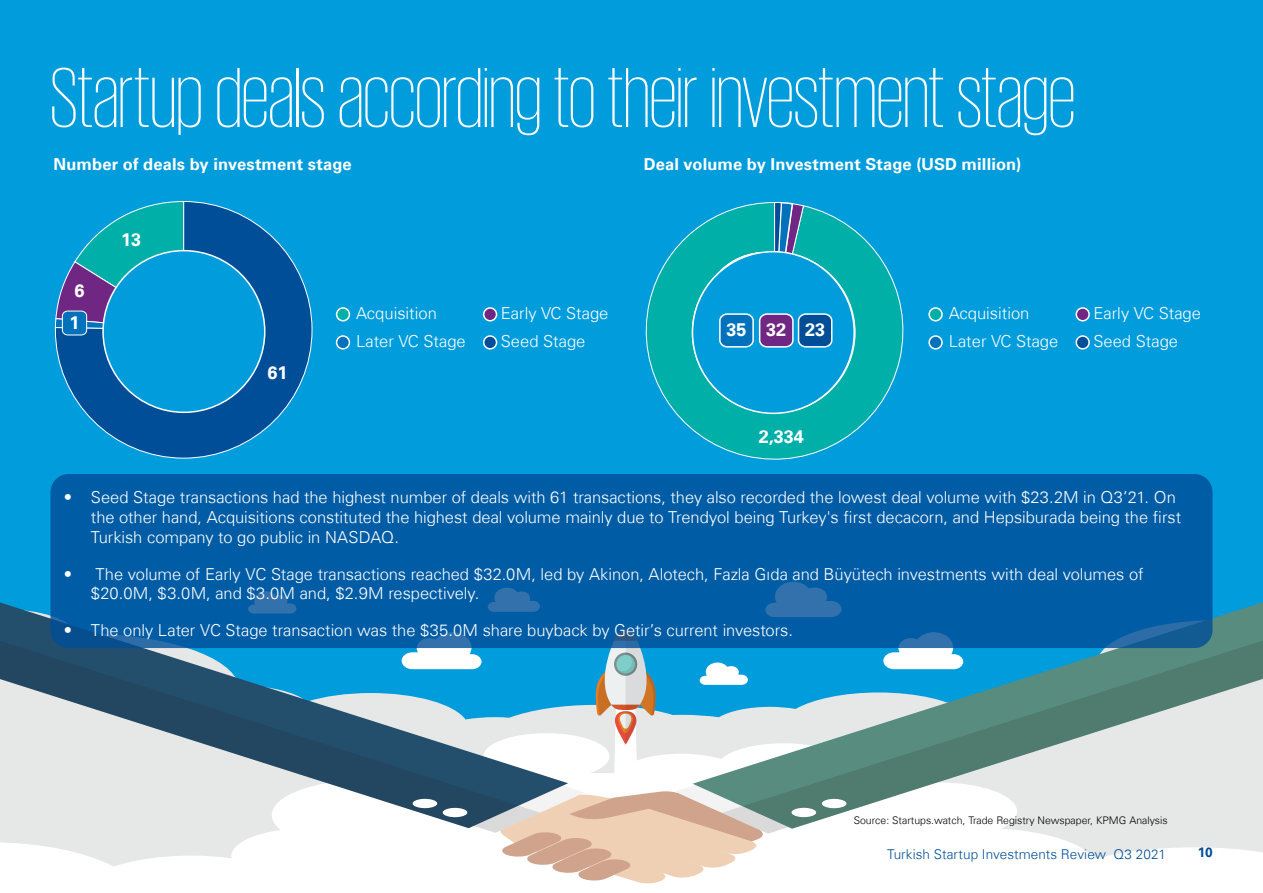
<style>
.page{position:relative;width:1263px;height:893px;background:#009cdc}
.page>*{position:absolute;margin:0;border:0;box-sizing:border-box;transform-origin:0 0}
.t1{font:200 87px "KPMG";letter-spacing:-.01em;color:#fff}
.t2{font:700 18px/32.1px "Universfor KPMG";color:#fff}
.t3{font:300 16.5px/19.8px "Universfor KPMG";color:#fff}
.t4{font:700 16.5px "Universfor KPMG";letter-spacing:.005em;color:#fff}
.t5{font:300 13.5px "Universfor KPMG";letter-spacing:.005em;color:#004e98}
.t6{font:700 13.5px "Universfor KPMG";color:#004e98}
.t7{font:300 10.5px "Universfor KPMG";color:#000}
</style>
<div class="page">
<svg style="left:0;top:828px;width:1263px;height:65px;background:#fafafa"></svg>
<svg style="left:847px;top:622px;width:416px;height:207px;background:#97babc"></svg>
<svg style="left:0;top:619px;width:402px;height:209px;background:#81a2b4"></svg>
<svg style="left:402px;top:648px;width:445px;height:236px"></svg>
<div style="left:50px;top:474px;width:1162px;height:174px;background:#005da5;border-radius:18px"></div>
<div style="left:337px;top:308px;width:12px;height:13px;background:#00afa8;border-radius:50%"></div>
<div style="left:336px;top:307px;width:14px;height:14px;border:2px solid #fff;border-radius:50%"></div>
<div style="left:484px;top:308px;width:12px;height:13px;background:#702784;border-radius:50%"></div>
<div style="left:483px;top:307px;width:14px;height:14px;border:2px solid #fff;border-radius:50%"></div>
<div style="left:337px;top:336px;width:12px;height:13px;background:#0072bc;border-radius:50%"></div>
<div style="left:336px;top:335px;width:14px;height:15px;border:2px solid #fff;border-radius:50%"></div>
<div style="left:484px;top:336px;width:12px;height:13px;background:#004e98;border-radius:50%"></div>
<div style="left:483px;top:335px;width:14px;height:15px;border:2px solid #fff;border-radius:50%"></div>
<div style="left:929px;top:308px;width:13px;height:13px;background:#00afa8;border-radius:50%"></div>
<div style="left:928px;top:307px;width:15px;height:14px;border:2px solid #fff;border-radius:50%"></div>
<div style="left:1076px;top:308px;width:13px;height:13px;background:#702784;border-radius:50%"></div>
<div style="left:1075px;top:307px;width:15px;height:14px;border:2px solid #fff;border-radius:50%"></div>
<div style="left:929px;top:336px;width:13px;height:13px;background:#0072bc;border-radius:50%"></div>
<div style="left:928px;top:335px;width:15px;height:15px;border:2px solid #fff;border-radius:50%"></div>
<div style="left:1076px;top:336px;width:13px;height:13px;background:#004e98;border-radius:50%"></div>
<div style="left:1075px;top:335px;width:15px;height:15px;border:2px solid #fff;border-radius:50%"></div>
<svg style="left:645px;top:202px;width:259px;height:258px"></svg>
<svg style="left:773px;top:201px;width:31px;height:56px;background:#4a84b4"></svg>
<div style="left:692px;top:252px;width:162px;height:161px;background:#009cdc;border-radius:50%"></div>
<div style="left:798px;top:314px;width:34px;height:33px;background:#004e98;border-radius:7px"></div>
<div style="left:798px;top:313px;width:34px;height:35px;border:2px solid #fff;border-radius:7px"></div>
<div style="left:760px;top:314px;width:33px;height:33px;background:#702784;border-radius:7px"></div>
<div style="left:759px;top:313px;width:35px;height:35px;border:2px solid #fff;border-radius:7px"></div>
<div style="left:720px;top:314px;width:33px;height:33px;background:#0072bc;border-radius:7px"></div>
<div style="left:719px;top:313px;width:35px;height:35px;border:2px solid #fff;border-radius:7px"></div>
<svg style="left:55px;top:201px;width:117px;height:117px"></svg>
<svg style="left:55px;top:201px;width:257px;height:257px;background:#10619d"></svg>
<div style="left:103px;top:251px;width:162px;height:161px;background:#009cdc;border-radius:50%"></div>
<div style="left:62px;top:311px;width:25px;height:24px;background:#0072bc;border-radius:5px"></div>
<div style="left:62px;top:311px;width:25px;height:24px;border:1px solid #fff;border-radius:5px"></div>
<h1 class="t1" style="left:50px;top:56px;width:1027px">Startup deals according to their investment stage</h1>
<p class="t4" style="left:54px;top:154px;width:300px">Number of deals by investment stage</p>
<p class="t4" style="left:644px;top:154px;width:379px">Deal volume by Investment Stage (USD million)</p>
<p class="t2" style="left:69px;top:274px;width:17px">6<br>1</p>
<p class="t2" style="left:121px;top:224px;width:22px">13</p>
<p class="t2" style="left:268px;top:357px;width:22px">61</p>
<p class="t3" style="left:356px;top:303px;width:82px">Acquisition</p>
<p class="t3" style="left:501px;top:303px;width:109px">Early VC Stage</p>
<p class="t3" style="left:356px;top:331px;width:111px">Later VC Stage</p>
<p class="t3" style="left:501px;top:331px;width:86px">Seed Stage</p>
<p class="t2" style="left:726px;top:314px;width:100px">35 32 23</p>
<p class="t2" style="left:759px;top:420px;width:47px">2,334</p>
<p class="t3" style="left:949px;top:303px;width:82px">Acquisition</p>
<p class="t3" style="left:1093px;top:303px;width:109px">Early VC Stage</p>
<p class="t3" style="left:949px;top:331px;width:111px">Later VC Stage</p>
<p class="t3" style="left:1093px;top:331px;width:86px">Seed Stage</p>
<p class="t3" style="left:91px;top:487px;width:1092px;text-indent:-27px">• Seed Stage transactions had the highest number of deals with 61 transactions, they also recorded the lowest deal volume with $23.2M in Q3’21. On the other hand, Acquisitions constituted the highest deal volume mainly due to Trendyol being Turkey's first decacorn, and Hepsiburada being the first<br>Turkish company to go public in NASDAQ.</p>
<p class="t3" style="left:91px;top:564px;width:1054px;text-indent:-27px">• The volume of Early VC Stage transactions reached $32.0M, led by Akinon, Alotech, Fazla Gıda and Büyütech investments with deal volumes of $20.0M, $3.0M, and $3.0M and, $2.9M respectively.</p>
<p class="t3" style="left:64px;top:620px;width:730px">• The only Later VC Stage transaction was the $35.0M share buyback by Getir’s current investors.</p>
<p class="t7" style="left:854px;top:814px;width:315px">Source: Startups.watch, Trade Registry Newspaper, KPMG Analysis</p>
<p class="t5" style="left:887px;top:846px;width:280px">Turkish Startup Investments Review Q3 2021</p>
<p class="t6" style="left:1198px;top:844px;width:16px">10</p>
</div>
